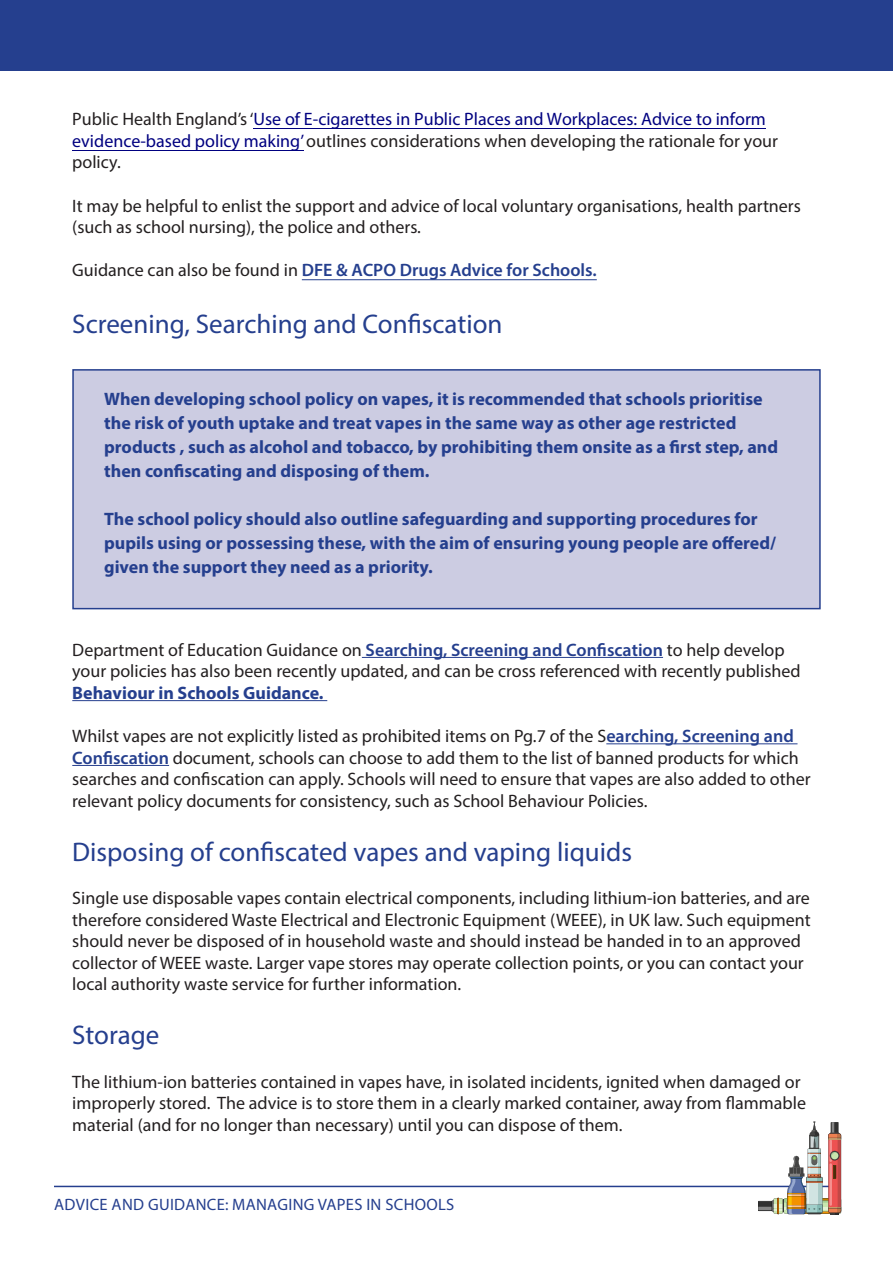
<style>
.page{position:relative;width:893px;height:1263px;background:#fff}
.page>*{position:absolute;margin:0;border:0;box-sizing:border-box;transform-origin:0 0}
.Paragraph_Style_1{font:27px "Myriad Pro";color:#253f8e}
.Paragraph_Style_1-2{font:18px/21.6px "Myriad Pro";color:#231f20}
.Paragraph_Style_1-3{font:700 18px/24px "Myriad Pro";color:#253f8e}
.Paragraph_Style_1-4{font:18px/21.6px "Myriad Pro";color:#000080}
.Paragraph_Style_1-5{font:600 18px "Myriad Pro";color:#253f8e}
.t1{font:16.5px "Myriad Pro";letter-spacing:.02em;color:#253f8e}
.s1{color:#231f20}
.s2{font-weight:400;color:#231f20}
.s3{font-weight:600;color:#253f8e}
.s4{font-weight:700;color:#253f8e}
</style>
<div class="page">
<div style="left:0;top:0;width:893px;height:70px;background:#253f8e"></div>
<hr style="left:54px;top:1186px;width:785px;height:1px;background:#253f8e">
<div style="left:72px;top:369px;width:749px;height:240px;background:#cccce2;border:2px solid #253f8e"></div>
<hr style="left:362px;top:657px;width:301px;height:1px;background:#253f8e">
<hr style="left:72px;top:700px;width:255px;height:1px;background:#253f8e">
<hr style="left:606px;top:743px;width:191px;height:1px;background:#253f8e">
<hr style="left:72px;top:765px;width:97px;height:1px;background:#253f8e">
<svg style="left:759px;top:1121px;width:82px;height:93px"></svg>
<hr style="left:253px;top:128px;width:513px;height:1px;background:#000080">
<hr style="left:72px;top:150px;width:232px;height:1px;background:#000080">
<hr style="left:302px;top:279px;width:295px;height:1px;background:#253f8e">
<p class="Paragraph_Style_1-4" style="left:72px;top:108px;width:707px"><span class="s1">Public Health England’s ‘</span>Use of E-cigarettes in Public Places and Workplaces: Advice to inform evidence-based policy making’ <span class="s1">outlines considerations when developing the rationale for your policy.</span></p>
<p class="Paragraph_Style_1-2" style="left:72px;top:194px;width:730px">It may be helpful to enlist the support and advice of local voluntary organisations, health partners (such as school nursing), the police and others.</p>
<p class="Paragraph_Style_1-5" style="left:72px;top:259px;width:526px"><span class="s2">Guidance can also be found in</span> DFE &amp; ACPO Drugs Advice for Schools.</p>
<p class="Paragraph_Style_1" style="left:72px;top:307px;width:432px">Screening, Searching and Confiscation</p>
<p class="Paragraph_Style_1-3" style="left:104px;top:386px;width:675px">When developing school policy on vapes, it is recommended that schools prioritise the risk of youth uptake and treat vapes in the same way as other age restricted products , such as alcohol and tobacco, by prohibiting them onsite as a first step, and then confiscating and disposing of them.</p>
<p class="Paragraph_Style_1-3" style="left:104px;top:506px;width:673px">The school policy should also outline safeguarding and supporting procedures for pupils using or possessing these, with the aim of ensuring young people are offered/ given the support they need as a priority.</p>
<p class="Paragraph_Style_1-2" style="left:72px;top:638px;width:730px">Department of Education Guidance on <span class="s3">Searching, Screening and Confiscation</span> to help develop your policies has also been recently updated, and can be cross referenced with recently published<br><span class="s4">Behaviour in Schools Guidance.</span></p>
<p class="Paragraph_Style_1-2" style="left:72px;top:725px;width:740px">Whilst vapes are not explicitly listed as prohibited items on Pg.7 of the S<span class="s3">earching, Screening and Confiscation</span> document, schools can choose to add them to the list of banned products for which searches and confiscation can apply. Schools will need to ensure that vapes are also added to other relevant policy documents for consistency, such as School Behaviour Policies.</p>
<p class="Paragraph_Style_1" style="left:72px;top:835px;width:561px">Disposing of confiscated vapes and vaping liquids</p>
<p class="Paragraph_Style_1-2" style="left:72px;top:887px;width:740px">Single use disposable vapes contain electrical components, including lithium-ion batteries, and are therefore considered Waste Electrical and Electronic Equipment (WEEE), in UK law. Such equipment should never be disposed of in household waste and should instead be handed in to an approved collector of WEEE waste. Larger vape stores may operate collection points, or you can contact your local authority waste service for further information.</p>
<p class="Paragraph_Style_1" style="left:72px;top:1019px;width:89px">Storage</p>
<p class="Paragraph_Style_1-2" style="left:72px;top:1070px;width:735px">The lithium-ion batteries contained in vapes have, in isolated incidents, ignited when damaged or improperly stored. The advice is to store them in a clearly marked container, away from flammable material (and for no longer than necessary) until you can dispose of them.</p>
<p class="t1" style="left:54px;top:1194px;width:402px">ADVICE AND GUIDANCE: MANAGING VAPES IN SCHOOLS</p>
</div>
